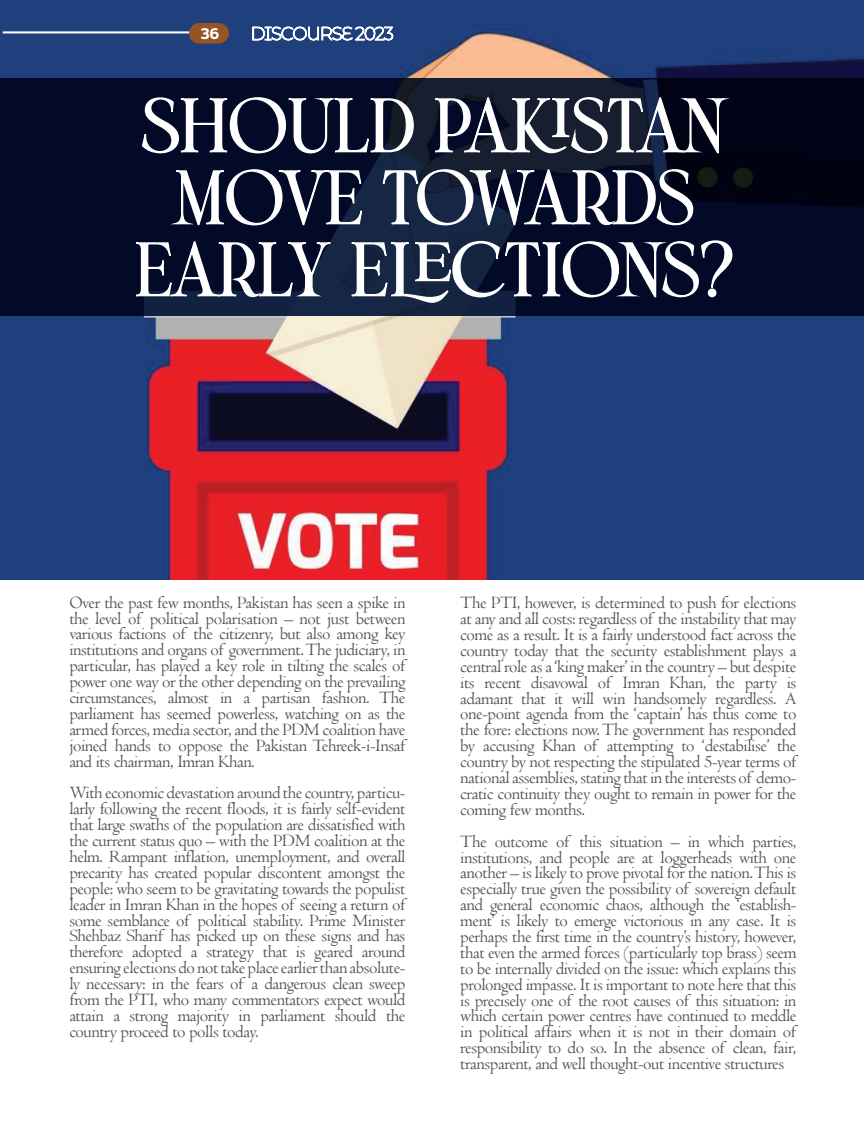
<style>
.page{position:relative;width:864px;height:1134px;background:#fff}
.page>*{position:absolute;margin:0;border:0;box-sizing:border-box;transform-origin:0 0}
.t1{font:75px/72px "Brand";letter-spacing:-.02em;color:#fff;text-align:center}
.t2{font:18px/15.9px "Centaur";letter-spacing:-.025em;color:#545251;text-align:justify}
.t3{font:900 15.15px "Amsi Pro";color:#fff}
</style>
<div class="page">
<img style="left:0;top:0;width:864px;height:580px">
<svg style="left:0;top:79px;width:864px;height:237px;background:#040b26"></svg>
<div style="left:3px;top:31px;width:217px;height:2px;border:2px solid #fff"></div>
<svg style="left:252px;top:26px;width:143px;height:16px"></svg>
<div style="left:189px;top:23px;width:40px;height:21px;background:#975422;border-radius:10px"></div>
<svg style="left:141px;top:96px;width:603px;height:58px;background:#2e3449"></svg>
<svg style="left:151px;top:168px;width:543px;height:58px;background:#2e364e"></svg>
<svg style="left:110px;top:233px;width:623px;height:71px;background:#27314b"></svg>
<p class="t3" style="left:201px;top:23px;width:20px">36</p>
<h1 class="t1" style="left:134px;top:95px;width:602px">SHOULD PAKISTAN<br>MOVE TOWARDS<br>EARLY ELECTIONS?</h1>
<p class="t2" style="left:69px;top:594px;width:338px">Over the past few months, Pakistan has seen a spike in the level of political polarisation – not just between various factions of the citizenry, but also among key institutions and organs of government. The judiciary, in particular, has played a key role in tilting the scales of power one way or the other depending on the prevailing circumstances, almost in a partisan fashion. The parliament has seemed powerless, watching on as the armed forces, media sector, and the PDM coalition have joined hands to oppose the Pakistan Tehreek-i-Insaf and its chairman, Imran Khan.</p>
<p class="t2" style="left:69px;top:785px;width:338px">With economic devastation around the country, particu&shy;larly following the recent floods, it is fairly self-evident that large swaths of the population are dissatisfied with the current status quo – with the PDM coalition at the helm. Rampant inflation, unemployment, and overall precarity has created popular discontent amongst the people: who seem to be gravitating towards the populist leader in Imran Khan in the hopes of seeing a return of some semblance of political stability. Prime Minister Shehbaz Sharif has picked up on these signs and has therefore adopted a strategy that is geared around ensuring elections do not take place earlier than absolute&shy;ly necessary: in the fears of a dangerous clean sweep from the PTI, who many commentators expect would attain a strong majority in parliament should the country proceed to polls today.</p>
<p class="t2" style="left:460px;top:595px;width:338px">The PTI, however, is determined to push for elections at any and all costs: regardless of the instability that may come as a result. It is a fairly understood fact across the country today that the security establishment plays a central role as a ‘king maker’ in the country – but despite its recent disavowal of Imran Khan, the party is adamant that it will win handsomely regardless. A one-point agenda from the ‘captain’ has thus come to the fore: elections now. The government has responded by accusing Khan of attempting to ‘destabilise’ the country by not respecting the stipulated 5-year terms of national assemblies, stating that in the interests of demo&shy;cratic continuity they ought to remain in power for the coming few months.</p>
<p class="t2" style="left:460px;top:833px;width:338px">The outcome of this situation – in which parties, institutions, and people are at loggerheads with one another – is likely to prove pivotal for the nation. This is especially true given the possibility of sovereign default and general economic chaos, although the ‘establish&shy;ment’ is likely to emerge victorious in any case. It is perhaps the first time in the country’s history, however, that even the armed forces (particularly top brass) seem to be internally divided on the issue: which explains this prolonged impasse. It is important to note here that this is precisely one of the root causes of this situation: in which certain power centres have continued to meddle in political affairs when it is not in their domain of responsibility to do so. In the absence of clean, fair, transparent, and well thought-out incentive structures</p>
</div>
